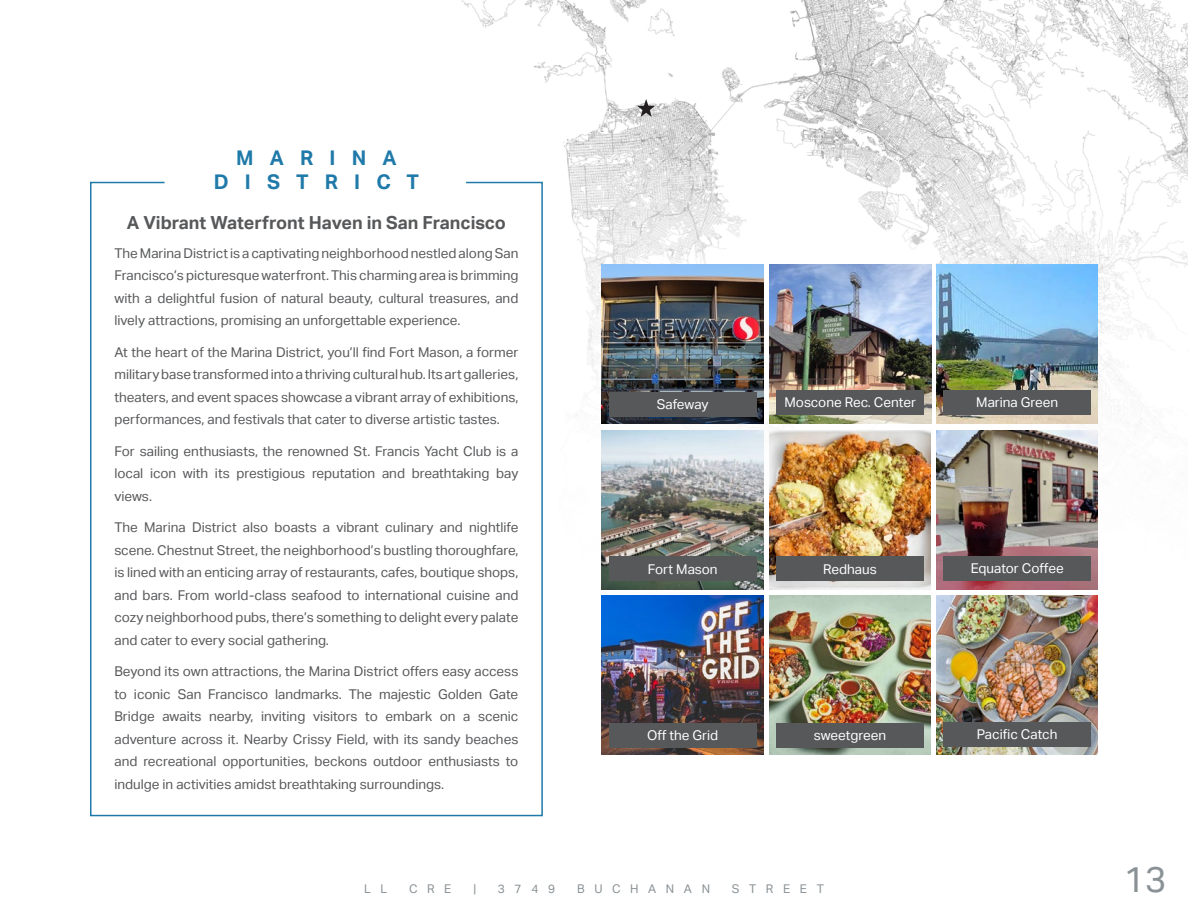
<style>
.page{position:relative;width:1188px;height:918px;background:#fff}
.page>*{position:absolute;margin:0;border:0;box-sizing:border-box;transform-origin:0 0}
.t1{font:36px "Aktiv Grotesk";color:#8a9296}
.Headers_-_Blue{font:700 20.25px/24.3px "Aktiv Grotesk";letter-spacing:.8em;color:#207aa9;text-align:center}
.Subtitle_-_Gray{font:700 18px "Aktiv Grotesk";color:#57585a}
.Body_-_Dark_Gray{font:13.5px/22.5px "Aktiv Grotesk";color:#57585a;text-align:justify}
.t2{font:13.5px "Aktiv Grotesk";color:#fff}
.t3{font:12px "Aktiv Grotesk";letter-spacing:.8em;color:#8a9296}
</style>
<div class="page">
<hr style="left:0;top:74px;width:1px;height:554px;background:#207aa9">
<img style="left:461px;top:0;width:727px;height:755px">
<svg style="left:637px;top:99px;width:18px;height:18px"></svg>
<img style="left:769px;top:265px;width:162px;height:159px">
<img style="left:602px;top:596px;width:161px;height:159px">
<img style="left:602px;top:430px;width:161px;height:159px">
<img style="left:936px;top:430px;width:162px;height:159px">
<img style="left:936px;top:265px;width:162px;height:159px">
<img style="left:769px;top:596px;width:162px;height:159px">
<img style="left:602px;top:265px;width:161px;height:159px">
<img style="left:769px;top:430px;width:162px;height:159px">
<img style="left:936px;top:596px;width:162px;height:159px">
<div style="left:777px;top:390px;width:147px;height:25px;background:#57585a"></div>
<div style="left:609px;top:723px;width:147px;height:24px;background:#57585a"></div>
<div style="left:609px;top:556px;width:147px;height:25px;background:#57585a"></div>
<div style="left:944px;top:556px;width:147px;height:24px;background:#57585a"></div>
<div style="left:776px;top:723px;width:148px;height:24px;background:#57585a"></div>
<div style="left:776px;top:556px;width:148px;height:25px;background:#57585a"></div>
<div style="left:944px;top:390px;width:147px;height:25px;background:#57585a"></div>
<div style="left:609px;top:392px;width:147px;height:24px;background:#57585a"></div>
<div style="left:944px;top:722px;width:147px;height:25px;background:#57585a"></div>
<svg style="left:90px;top:181px;width:454px;height:636px"></svg>
<p class="Headers_-_Blue" style="left:214px;top:146px;width:207px">MARINA<br>DISTRICT</p>
<p class="Subtitle_-_Gray" style="left:127px;top:213px;width:380px">A Vibrant Waterfront Haven in San Francisco</p>
<p class="Body_-_Dark_Gray" style="left:114px;top:242px;width:405px">The Marina District is a captivating neighborhood nestled along San Francisco’s picturesque waterfront. This charming area is brimming with a delightful fusion of natural beauty, cultural treasures, and lively attractions, promising an unforgettable experience.</p>
<p class="Body_-_Dark_Gray" style="left:114px;top:341px;width:405px">At the heart of the Marina District, you’ll find Fort Mason, a former military base transformed into a thriving cultural hub. Its art galleries, theaters, and event spaces showcase a vibrant array of exhibitions, performances, and festivals that cater to diverse artistic tastes.</p>
<p class="Body_-_Dark_Gray" style="left:114px;top:440px;width:405px">For sailing enthusiasts, the renowned St. Francis Yacht Club is a local icon with its prestigious reputation and breathtaking bay views.</p>
<p class="Body_-_Dark_Gray" style="left:114px;top:517px;width:405px">The Marina District also boasts a vibrant culinary and nightlife scene. Chestnut Street, the neighborhood’s bustling thoroughfare, is lined with an enticing array of restaurants, cafes, boutique shops, and bars. From world-class seafood to international cuisine and cozy neighborhood pubs, there’s something to delight every palate and cater to every social gathering.</p>
<p class="Body_-_Dark_Gray" style="left:114px;top:661px;width:405px">Beyond its own attractions, the Marina District offers easy access to iconic San Francisco landmarks. The majestic Golden Gate Bridge awaits nearby, inviting visitors to embark on a scenic adventure across it. Nearby Crissy Field, with its sandy beaches and recreational opportunities, beckons outdoor enthusiasts to indulge in activities amidst breathtaking surroundings.</p>
<p class="t2" style="left:785px;top:395px;width:133px">Moscone Rec. Center</p>
<p class="t2" style="left:657px;top:396px;width:53px">Safeway</p>
<p class="t2" style="left:976px;top:395px;width:83px">Marina Green</p>
<p class="t2" style="left:648px;top:561px;width:71px">Fort Mason</p>
<p class="t2" style="left:971px;top:560px;width:95px">Equator Coffee</p>
<p class="t2" style="left:823px;top:561px;width:55px">Redhaus</p>
<p class="t2" style="left:647px;top:727px;width:73px">Off the Grid</p>
<p class="t2" style="left:814px;top:727px;width:74px">sweetgreen</p>
<p class="t2" style="left:977px;top:727px;width:82px">Pacific Catch</p>
<p class="t3" style="left:364px;top:882px;width:25px">L L</p>
<p class="t3" style="left:409px;top:882px;width:44px">CRE</p>
<p class="t3" style="left:473px;top:882px;width:4px">|</p>
<p class="t3" style="left:498px;top:882px;width:59px">3749</p>
<p class="t3" style="left:577px;top:882px;width:135px">BUCHANAN</p>
<p class="t3" style="left:732px;top:882px;width:93px">STREET</p>
<h1 class="t1" style="left:1124px;top:859px;width:44px">13</h1>
</div>
